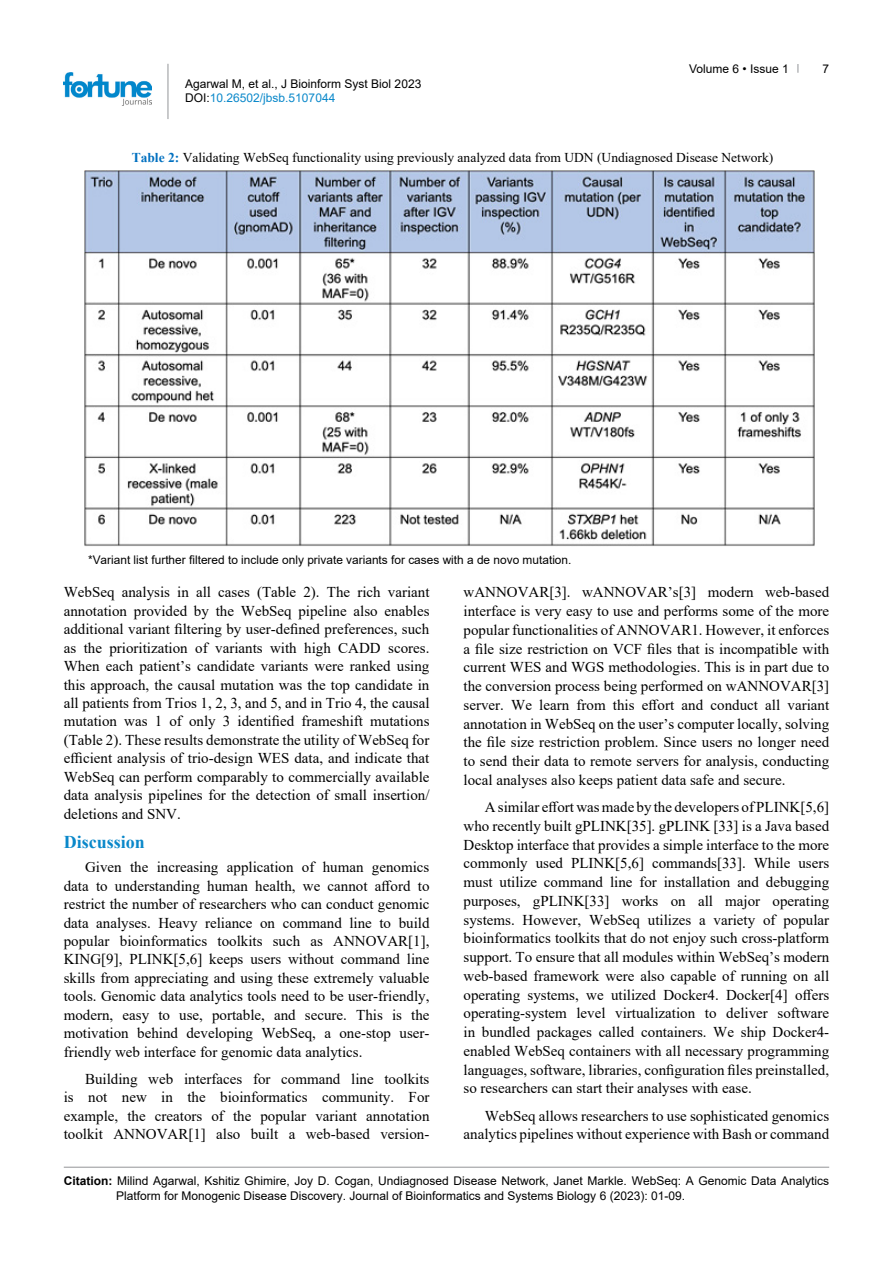
<style>
.page{position:relative;width:893px;height:1263px;background:#fff}
.page>*{position:absolute;margin:0;border:0;box-sizing:border-box;transform-origin:0 0}
.t1{font:700 18px "Times New Roman";color:#0a88ca}
.t2{font:15px/18.5px "Times New Roman";color:#000;text-align:justify}
.t3{font:13.5px "Times New Roman";color:#000}
.t4{font:12px/14.4px "Arial";color:#000}
.t5{font:11.85px "Arial";color:#000}
.s1{color:#0a88ca}
.s2{font-weight:700;color:#0070c0}
.s3{font-weight:700}
</style>
<div class="page">
<hr style="left:168px;top:64px;width:1px;height:55px;background:#939598">
<img style="left:64px;top:72px;width:88px;height:33px">
<hr style="left:64px;top:1167px;width:765px;height:1px;background:#939598">
<img style="left:84px;top:170px;width:731px;height:376px">
<p class="t4" style="left:185px;top:76px;width:238px">Agarwal M, et al., J Bioinform Syst Biol 2023<br>DOI:<span class="s1">10.26502/jbsb.5107044</span></p>
<p class="t4" style="left:689px;top:61px;width:101px">Volume 6 • Issue 1</p>
<p class="t4" style="left:822px;top:61px;width:8px">7</p>
<p class="t3" style="left:132px;top:148px;width:643px"><span class="s2">Table 2:</span> Validating WebSeq functionality using previously analyzed data from UDN (Undiagnosed Disease Network)</p>
<p class="t5" style="left:88px;top:552px;width:485px">*Variant list further filtered to include only private variants for cases with a de novo mutation.</p>
<p class="t2" style="left:64px;top:582px;width:367px">WebSeq analysis in all cases (Table 2). The rich variant annotation provided by the WebSeq pipeline also enables additional variant filtering by user-defined preferences, such as the prioritization of variants with high CADD scores.<br>When each patient’s candidate variants were ranked using this approach, the causal mutation was the top candidate in all patients from Trios 1, 2, 3, and 5, and in Trio 4, the causal mutation was 1 of only 3 identified frameshift mutations (Table 2). These results demonstrate the utility of WebSeq for efficient analysis of trio-design WES data, and indicate that WebSeq can perform comparably to commercially available data analysis pipelines for the detection of small insertion/ deletions and SNV.</p>
<p class="t1" style="left:64px;top:829px;width:83px">Discussion</p>
<p class="t2" style="left:64px;top:857px;width:367px;text-indent:21px">Given the increasing application of human genomics data to understanding human health, we cannot afford to restrict the number of researchers who can conduct genomic data analyses. Heavy reliance on command line to build popular bioinformatics toolkits such as ANNOVAR[1], KING[9], PLINK[5,6] keeps users without command line skills from appreciating and using these extremely valuable tools. Genomic data analytics tools need to be user-friendly, modern, easy to use, portable, and secure. This is the motivation behind developing WebSeq, a one-stop user&shy;friendly web interface for genomic data analytics.</p>
<p class="t2" style="left:64px;top:1069px;width:367px;text-indent:21px">Building web interfaces for command line toolkits is not new in the bioinformatics community. For example, the creators of the popular variant annotation toolkit ANNOVAR[1] also built a web-based version-</p>
<p class="t2" style="left:463px;top:582px;width:367px">wANNOVAR[3]. wANNOVAR’s[3] modern web-based interface is very easy to use and performs some of the more popular functionalities of ANNOVAR1. However, it enforces a file size restriction on VCF files that is incompatible with current WES and WGS methodologies. This is in part due to the conversion process being performed on wANNOVAR[3] server. We learn from this effort and conduct all variant annotation in WebSeq on the user’s computer locally, solving the file size restriction problem. Since users no longer need to send their data to remote servers for analysis, conducting local analyses also keeps patient data safe and secure.</p>
<p class="t2" style="left:463px;top:797px;width:367px;text-indent:21px">A similar effort was made by the developers of PLINK[5,6] who recently built gPLINK[35]. gPLINK [33] is a Java based Desktop interface that provides a simple interface to the more commonly used PLINK[5,6] commands[33]. While users must utilize command line for installation and debugging purposes, gPLINK[33] works on all major operating systems. However, WebSeq utilizes a variety of popular bioinformatics toolkits that do not enjoy such cross-platform support. To ensure that all modules within WebSeq’s modern web-based framework were also capable of running on all operating systems, we utilized Docker4. Docker[4] offers operating-system level virtualization to deliver software in bundled packages called containers. We ship Docker4- enabled WebSeq containers with all necessary programming languages, software, libraries, configuration files preinstalled, so researchers can start their analyses with ease.</p>
<p class="t2" style="left:463px;top:1106px;width:367px;text-align:right">WebSeq allows researchers to use sophisticated genomics analytics pipelines without experience with Bash or command</p>
<p class="t4" style="left:116px;top:1173px;width:715px;line-height:15px;text-indent:-52px"><span class="s3">Citation:</span> Milind Agarwal, Kshitiz Ghimire, Joy D. Cogan, Undiagnosed Disease Network, Janet Markle. WebSeq: A Genomic Data Analytics<br>Platform for Monogenic Disease Discovery. Journal of Bioinformatics and Systems Biology 6 (2023): 01-09.</p>
</div>
